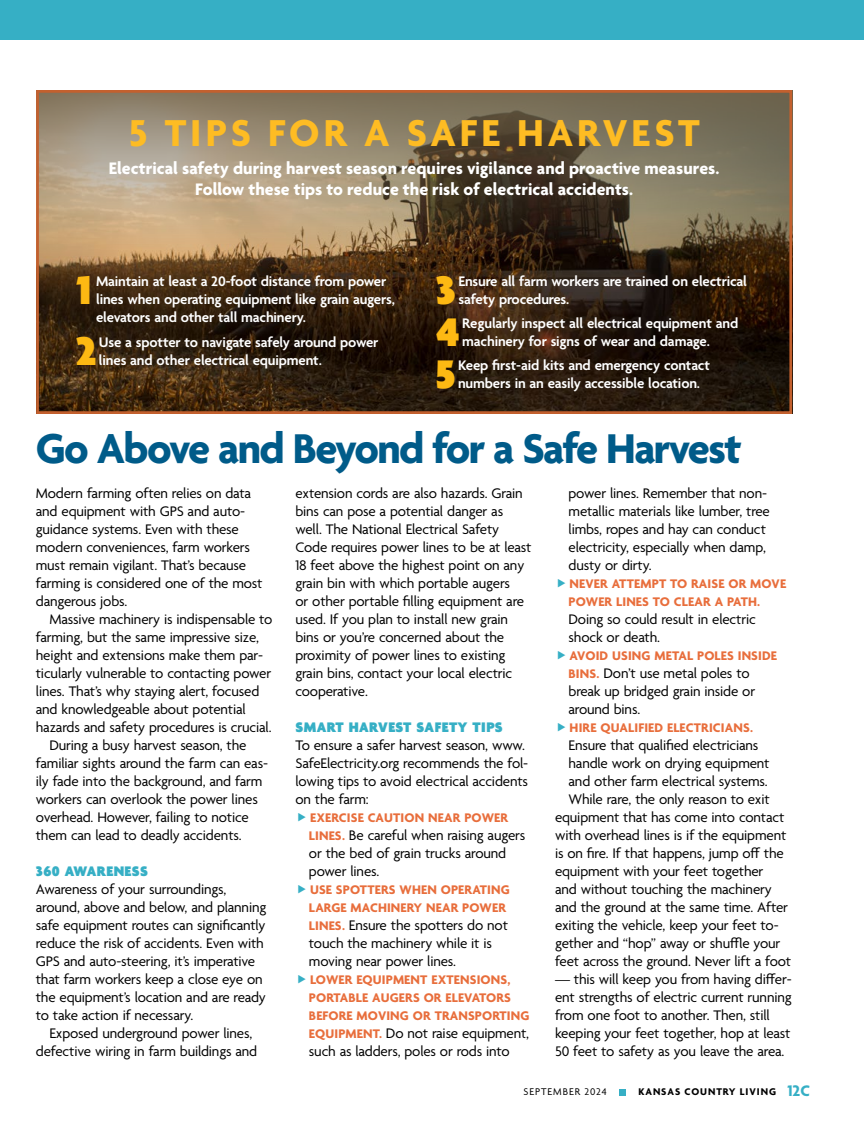
<style>
.page{position:relative;width:864px;height:1134px;background:#fff}
.page>*{position:absolute;margin:0;border:0;box-sizing:border-box;transform-origin:0 0}
.t1{font:700 45px "Agenda";letter-spacing:-.035em;color:#005b89}
.t2{font:900 43.2px "Agenda";color:#fdb913}
.t3{font:700 40.5px "Agenda";letter-spacing:.095em;color:#febc23}
.t4{font:700 18px/21px "Agenda";color:#fff;text-align:center}
.t5{font:15px/18px "Agenda";letter-spacing:-.01em;color:#000}
.t6{font:600 15px/18px "Agenda";letter-spacing:-.01em;color:#fff}
.t7{font:900 15px "Agenda";letter-spacing:.03em;color:#36afc5}
.t8{font:700 13.5px/18px "Agenda";letter-spacing:.01em;color:#e86e3c}
.t9{font:700 10.5px "Agenda";letter-spacing:.09em;color:#000}
.t10{font:10.5px "Agenda";letter-spacing:.09em;color:#000}
.s1{font-weight:700;font-size:13.5px;color:#e86e3c}
.s2{font-size:16.5px;color:#36afc5}
</style>
<div class="page">
<img style="left:40px;top:257px;width:748px;height:153px">
<svg style="left:40px;top:94px;width:748px;height:163px;background:#86765d"></svg>
<div style="left:36px;top:90px;width:756px;height:324px;border:3px solid #c3602e"></div>
<div style="left:619px;top:1089px;width:7px;height:6px;background:#36afc5"></div>
<div style="left:0;top:0;width:864px;height:40px;background:#36afc5"></div>
<h3 class="t3" style="left:128px;top:111px;width:573px">5 TIPS FOR A SAFE HARVEST</h3>
<p class="t4" style="left:109px;top:159px;width:612px">Electrical safety during harvest season requires vigilance and proactive measures.<br>Follow these tips to reduce the risk of electrical accidents.</p>
<h2 class="t2" style="left:76px;top:266px;width:17px">1</h2>
<p class="t6" style="left:96px;top:273px;width:300px">Maintain at least a 20-foot distance from power lines when operating equipment like grain augers, elevators and other tall machinery.</p>
<h2 class="t2" style="left:76px;top:328px;width:22px">2</h2>
<p class="t6" style="left:99px;top:334px;width:281px">Use a spotter to navigate safely around power lines and other electrical equipment.</p>
<h2 class="t2" style="left:436px;top:266px;width:22px">3</h2>
<p class="t6" style="left:458px;top:273px;width:290px">Ensure all farm workers are trained on electrical safety procedures.</p>
<h2 class="t2" style="left:436px;top:308px;width:25px">4</h2>
<p class="t6" style="left:462px;top:315px;width:277px">Regularly inspect all electrical equipment and machinery for signs of wear and damage.</p>
<h2 class="t2" style="left:435px;top:350px;width:22px">5</h2>
<p class="t6" style="left:458px;top:357px;width:254px">Keep first-aid kits and emergency contact numbers in an easily accessible location.</p>
<h1 class="t1" style="left:36px;top:425px;width:707px">Go Above and Beyond for a Safe Harvest</h1>
<p class="t5" style="left:36px;top:485px;width:228px">Modern farming often relies on data and equipment with GPS and auto&shy;guidance systems. Even with these modern conveniences, farm workers must remain vigilant. That’s because farming is considered one of the most dangerous jobs.</p>
<p class="t5" style="left:49px;top:611px;width:225px">Massive machinery is indispensable to</p>
<p class="t5" style="left:36px;top:629px;width:225px">farming, but the same impressive size,</p>
<p class="t5" style="left:36px;top:647px;width:229px">height and extensions make them par-</p>
<p class="t5" style="left:36px;top:665px;width:237px">ticularly vulnerable to contacting power</p>
<p class="t5" style="left:36px;top:683px;width:225px">lines. That’s why staying alert, focused</p>
<p class="t5" style="left:36px;top:701px;width:211px">and knowledgeable about potential</p>
<p class="t5" style="left:36px;top:719px;width:237px">hazards and safety procedures is crucial.</p>
<p class="t5" style="left:49px;top:737px;width:199px">During a busy harvest season, the</p>
<p class="t5" style="left:36px;top:755px;width:234px">familiar sights around the farm can eas-</p>
<p class="t5" style="left:36px;top:773px;width:228px">ily fade into the background, and farm</p>
<p class="t5" style="left:36px;top:791px;width:224px">workers can overlook the power lines</p>
<p class="t5" style="left:36px;top:809px;width:214px">overhead. However, failing to notice</p>
<p class="t5" style="left:36px;top:827px;width:207px">them can lead to deadly accidents.</p>
<p class="t7" style="left:36px;top:863px;width:114px">360 AWARENESS</p>
<p class="t5" style="left:36px;top:881px;width:232px">Awareness of your surroundings, around, above and below, and planning safe equipment routes can significantly reduce the risk of accidents. Even with GPS and auto-steering, it’s imperative that farm workers keep a close eye on the equipment’s location and are ready to take action if necessary.</p>
<p class="t5" style="left:36px;top:1025px;width:223px;text-align:center">Exposed underground power lines, defective wiring in farm buildings and</p>
<p class="t5" style="left:569px;top:485px;width:203px">power lines. Remember that non&shy;metallic materials like lumber, tree limbs, ropes and hay can conduct electricity, especially when damp, dusty or dirty.</p>
<p class="t8" style="left:569px;top:576px;width:219px">NEVER ATTEMPT TO RAISE OR MOVE<br>POWER LINES TO CLEAR A PATH.</p>
<p class="t5" style="left:569px;top:611px;width:189px">Doing so could result in electric shock or death.</p>
<p class="t8" style="left:570px;top:648px;width:209px">AVOID USING METAL POLES INSIDE</p>
<p class="t5" style="left:569px;top:665px;width:188px"><span class="s1">BINS.</span> Don’t use metal poles to break up bridged grain inside or around bins.</p>
<p class="t8" style="left:570px;top:720px;width:185px">HIRE QUALIFIED ELECTRICIANS.</p>
<p class="t5" style="left:569px;top:737px;width:191px">Ensure that qualified electricians</p>
<p class="t5" style="left:569px;top:755px;width:203px">handle work on drying equipment</p>
<p class="t5" style="left:569px;top:773px;width:201px">and other farm electrical systems.</p>
<p class="t5" style="left:569px;top:791px;width:203px">While rare, the only reason to exit</p>
<p class="t5" style="left:555px;top:809px;width:231px">equipment that has come into contact</p>
<p class="t5" style="left:555px;top:827px;width:233px">with overhead lines is if the equipment</p>
<p class="t5" style="left:555px;top:845px;width:230px">is on fire. If that happens, jump off the</p>
<p class="t5" style="left:555px;top:863px;width:210px">equipment with your feet together</p>
<p class="t5" style="left:555px;top:881px;width:218px">and without touching the machinery</p>
<p class="t5" style="left:555px;top:899px;width:235px">and the ground at the same time. After</p>
<p class="t5" style="left:555px;top:917px;width:225px">exiting the vehicle, keep your feet to-</p>
<p class="t5" style="left:555px;top:935px;width:227px">gether and “hop” away or shuffle your</p>
<p class="t5" style="left:555px;top:953px;width:238px">feet across the ground. Never lift a foot</p>
<p class="t5" style="left:555px;top:971px;width:238px">— this will keep you from having differ&shy;ent strengths of electric current running from one foot to another. Then, still keeping your feet together, hop at least 50 feet to safety as you leave the area.</p>
<p class="t5" style="left:295px;top:485px;width:238px">extension cords are also hazards. Grain bins can pose a potential danger as well. The National Electrical Safety Code requires power lines to be at least 18 feet above the highest point on any grain bin with which portable augers<br>or other portable filling equipment are used. If you plan to install new grain bins or you’re concerned about the proximity of power lines to existing grain bins, contact your local electric cooperative.</p>
<p class="t7" style="left:295px;top:719px;width:209px">SMART HARVEST SAFETY TIPS</p>
<p class="t5" style="left:295px;top:737px;width:234px">To ensure a safer harvest season, www.<br>SafeElectricity.org recommends the fol&shy;lowing tips to avoid electrical accidents on the farm:</p>
<p class="t8" style="left:310px;top:810px;width:200px">EXERCISE CAUTION NEAR POWER</p>
<p class="t5" style="left:309px;top:827px;width:218px"><span class="s1">LINES.</span> Be careful when raising augers or the bed of grain trucks around power lines.</p>
<p class="t8" style="left:309px;top:882px;width:202px">USE SPOTTERS WHEN OPERATING<br>LARGE MACHINERY NEAR POWER</p>
<p class="t5" style="left:309px;top:917px;width:201px"><span class="s1">LINES.</span> Ensure the spotters do not touch the machinery while it is moving near power lines.</p>
<p class="t8" style="left:309px;top:972px;width:222px">LOWER EQUIPMENT EXTENSIONS,<br>PORTABLE AUGERS OR ELEVATORS<br>BEFORE MOVING OR TRANSPORTING</p>
<p class="t5" style="left:309px;top:1025px;width:222px"><span class="s1">EQUIPMENT.</span> Do not raise equipment, such as ladders, poles or rods into</p>
<p class="t10" style="left:524px;top:1086px;width:85px">SEPTEMBER 2024</p>
<p class="t9" style="left:638px;top:1086px;width:173px">KANSAS COUNTRY LIVING <span class="s2">12C</span></p>
</div>
